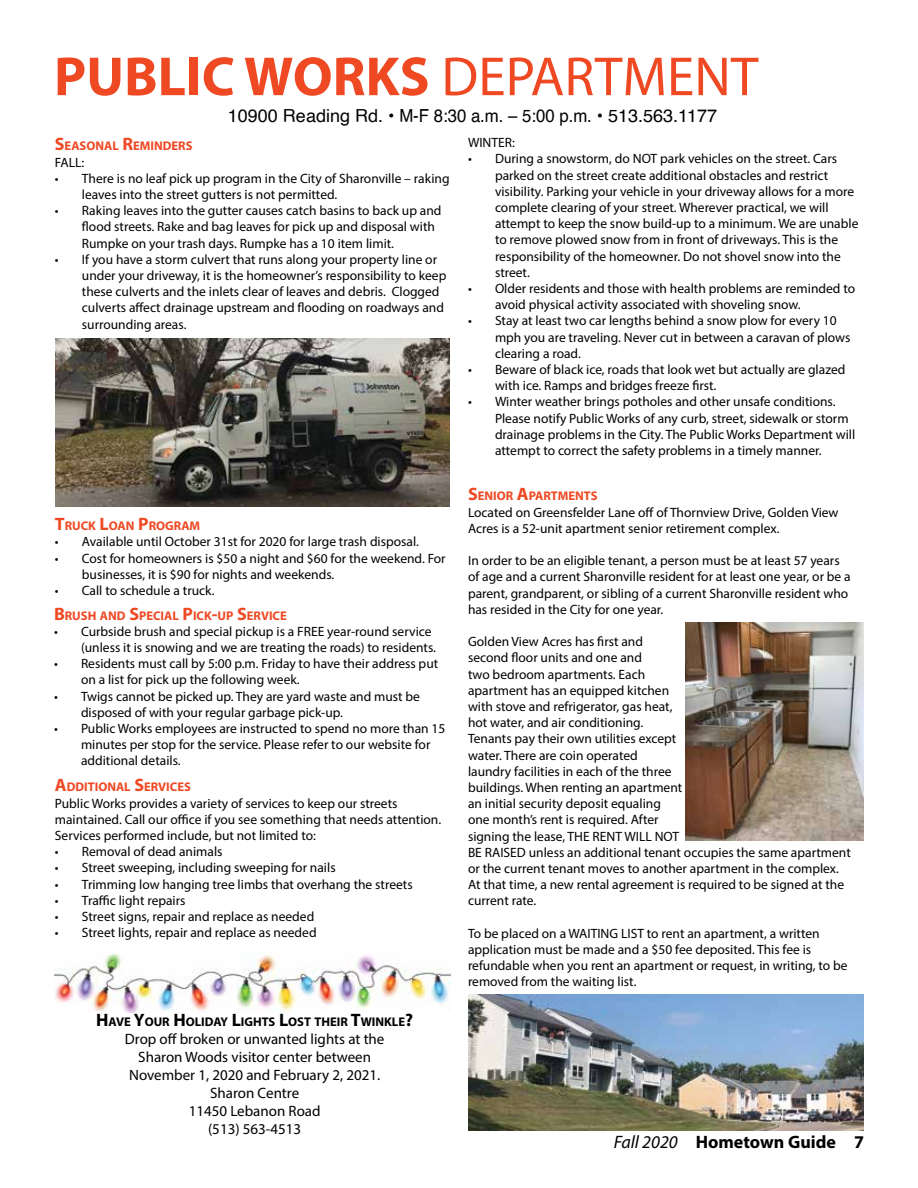
<style>
.page{position:relative;width:918px;height:1188px;background:#fff}
.page>*{position:absolute;margin:0;border:0;box-sizing:border-box;transform-origin:0 0}
.t1{font:700 55.5px "Myriad Pro";color:#ef4924}
.t2{font:18px "Helvetica";color:#000}
.t3{font:700 18px "Myriad Pro";color:#000}
.t4{font:15px/18px "Myriad Pro";color:#000;text-align:center}
.t5{font:13.5px/16.2px "Myriad Pro";color:#000}
.t6{font:700 12.6px "Myriad Pro";color:#ef4924}
.t7{font:700 12.6px "Myriad Pro";color:#000}
.s1{font-weight:400}
.s2{font-size:18px}
.s3{font-weight:400;font-style:italic}
</style>
<div class="page">
<img style="left:54px;top:953px;width:397px;height:59px">
<img style="left:56px;top:338px;width:394px;height:169px">
<img style="left:686px;top:623px;width:178px;height:218px">
<img style="left:468px;top:995px;width:396px;height:135px">
<h1 class="t1" style="left:54px;top:40px;width:706px">PUBLIC WORKS <span class="s1">DEPARTMENT</span></h1>
<h2 class="t2" style="left:228px;top:101px;width:491px">10900 Reading Rd. • M-F 8:30 a.m. – 5:00 p.m. • 513.563.1177</h2>
<p class="t6" style="left:55px;top:138px;width:139px"><span class="s2">S</span>EASONAL <span class="s2">R</span>EMINDERS</p>
<p class="t5" style="left:55px;top:154px;width:31px">FALL:</p>
<p class="t5" style="left:82px;top:170px;width:369px;text-indent:-27px">• There is no leaf pick up program in the City of Sharonville – raking leaves into the street gutters is not permitted.</p>
<p class="t5" style="left:82px;top:202px;width:361px;text-indent:-27px">• Raking leaves into the gutter causes catch basins to back up and flood streets. Rake and bag leaves for pick up and disposal with<br>Rumpke on your trash days. Rumpke has a 10 item limit.</p>
<p class="t5" style="left:82px;top:251px;width:366px;text-indent:-27px">• If you have a storm culvert that runs along your property line or under your driveway, it is the homeowner’s responsibility to keep these culverts and the inlets clear of leaves and debris. Clogged culverts affect drainage upstream and flooding on roadways and surrounding areas.</p>
<p class="t6" style="left:55px;top:518px;width:147px"><span class="s2">T</span>RUCK <span class="s2">L</span>OAN <span class="s2">P</span>ROGRAM</p>
<p class="t5" style="left:55px;top:534px;width:366px">• Available until October 31st for 2020 for large trash disposal.</p>
<p class="t5" style="left:82px;top:550px;width:365px;text-indent:-27px">• Cost for homeowners is $50 a night and $60 for the weekend. For businesses, it is $90 for nights and weekends.</p>
<p class="t5" style="left:55px;top:582px;width:161px">• Call to schedule a truck.</p>
<p class="t6" style="left:54px;top:607px;width:234px"><span class="s2">B</span>RUSH AND <span class="s2">S</span>PECIAL <span class="s2">P</span>ICK<span class="s2">-</span>UP <span class="s2">S</span>ERVICE</p>
<p class="t5" style="left:81px;top:623px;width:357px;text-indent:-27px">• Curbside brush and special pickup is a FREE year-round service (unless it is snowing and we are treating the roads) to residents.</p>
<p class="t5" style="left:81px;top:655px;width:359px;text-indent:-27px">• Residents must call by 5:00 p.m. Friday to have their address put on a list for pick up the following week.</p>
<p class="t5" style="left:81px;top:688px;width:341px;text-indent:-27px">• Twigs cannot be picked up. They are yard waste and must be disposed of with your regular garbage pick-up.</p>
<p class="t5" style="left:81px;top:720px;width:366px;text-indent:-27px">• Public Works employees are instructed to spend no more than 15 minutes per stop for the service. Please refer to our website for additional details.</p>
<p class="t6" style="left:55px;top:779px;width:137px"><span class="s2">A</span>DDITIONAL <span class="s2">S</span>ERVICES</p>
<p class="t5" style="left:55px;top:795px;width:388px">Public Works provides a variety of services to keep our streets maintained. Call our office if you see something that needs attention.<br>Services performed include, but not limited to:</p>
<p class="t5" style="left:55px;top:843px;width:169px">• Removal of dead animals</p>
<p class="t5" style="left:55px;top:860px;width:282px">• Street sweeping, including sweeping for nails</p>
<p class="t5" style="left:55px;top:876px;width:359px">• Trimming low hanging tree limbs that overhang the streets</p>
<p class="t5" style="left:55px;top:892px;width:132px">• Traffic light repairs</p>
<p class="t5" style="left:55px;top:908px;width:261px">• Street signs, repair and replace as needed</p>
<p class="t5" style="left:55px;top:924px;width:263px">• Street lights, repair and replace as needed</p>
<p class="t7" style="left:96px;top:1013px;width:318px"><span class="s2">H</span>AVE <span class="s2">Y</span>OUR <span class="s2">H</span> OLIDAY <span class="s2">L</span>IGHTS <span class="s2">L</span>OST THEIR <span class="s2">T</span>WINKLE<span class="s2">?</span></p>
<p class="t4" style="left:125px;top:1029px;width:261px">Drop off broken or unwanted lights at the<br>Sharon Woods visitor center between<br>November 1, 2020 and February 2, 2021.<br>Sharon Centre<br>11450 Lebanon Road<br>(513) 563-4513</p>
<p class="t5" style="left:468px;top:134px;width:48px">WINTER:</p>
<p class="t5" style="left:495px;top:151px;width:365px;text-indent:-27px">• During a snowstorm, do NOT park vehicles on the street. Cars parked on the street create additional obstacles and restrict visibility. Parking your vehicle in your driveway allows for a more complete clearing of your street. Wherever practical, we will attempt to keep the snow build-up to a minimum. We are unable to remove plowed snow from in front of driveways. This is the responsibility of the homeowner. Do not shovel snow into the street.</p>
<p class="t5" style="left:495px;top:280px;width:362px;text-indent:-27px">• Older residents and those with health problems are reminded to avoid physical activity associated with shoveling snow.</p>
<p class="t5" style="left:495px;top:313px;width:357px;text-indent:-27px">• Stay at least two car lengths behind a snow plow for every 10 mph you are traveling. Never cut in between a caravan of plows clearing a road.</p>
<p class="t5" style="left:495px;top:361px;width:352px;text-indent:-27px">• Beware of black ice, roads that look wet but actually are glazed with ice. Ramps and bridges freeze first.</p>
<p class="t5" style="left:495px;top:394px;width:362px;text-indent:-27px">• Winter weather brings potholes and other unsafe conditions.<br>Please notify Public Works of any curb, street, sidewalk or storm drainage problems in the City. The Public Works Department will attempt to correct the safety problems in a timely manner.</p>
<p class="t6" style="left:468px;top:488px;width:131px"><span class="s2">S</span>ENIOR <span class="s2">A</span>PARTMENTS</p>
<p class="t5" style="left:468px;top:504px;width:372px">Located on Greensfelder Lane off of Thornview Drive, Golden View<br>Acres is a 52-unit apartment senior retirement complex.</p>
<p class="t5" style="left:468px;top:552px;width:384px">In order to be an eligible tenant, a person must be at least 57 years of age and a current Sharonville resident for at least one year, or be a parent, grandparent, or sibling of a current Sharonville resident who has resided in the City for one year.</p>
<p class="t5" style="left:468px;top:633px;width:384px">Golden View Acres has first and<br>second floor units and one and<br>two bedroom apartments. Each<br>apartment has an equipped kitchen<br>with stove and refrigerator, gas heat,<br>hot water, and air conditioning.<br>Tenants pay their own utilities except<br>water. There are coin operated<br>laundry facilities in each of the three<br>buildings. When renting an apartment<br>an initial security deposit equaling<br>one month’s rent is required. After<br>signing the lease, THE RENT WILL NOT<br>BE RAISED unless an additional tenant occupies the same apartment or the current tenant moves to another apartment in the complex.<br>At that time, a new rental agreement is required to be signed at the current rate.</p>
<p class="t5" style="left:468px;top:925px;width:381px">To be placed on a WAITING LIST to rent an apartment, a written application must be made and a $50 fee deposited. This fee is refundable when you rent an apartment or request, in writing, to be removed from the waiting list.</p>
<h2 class="t3" style="left:614px;top:1130px;width:252px"><span class="s3">Fall 2020</span> Hometown Guide 7</h2>
</div>
